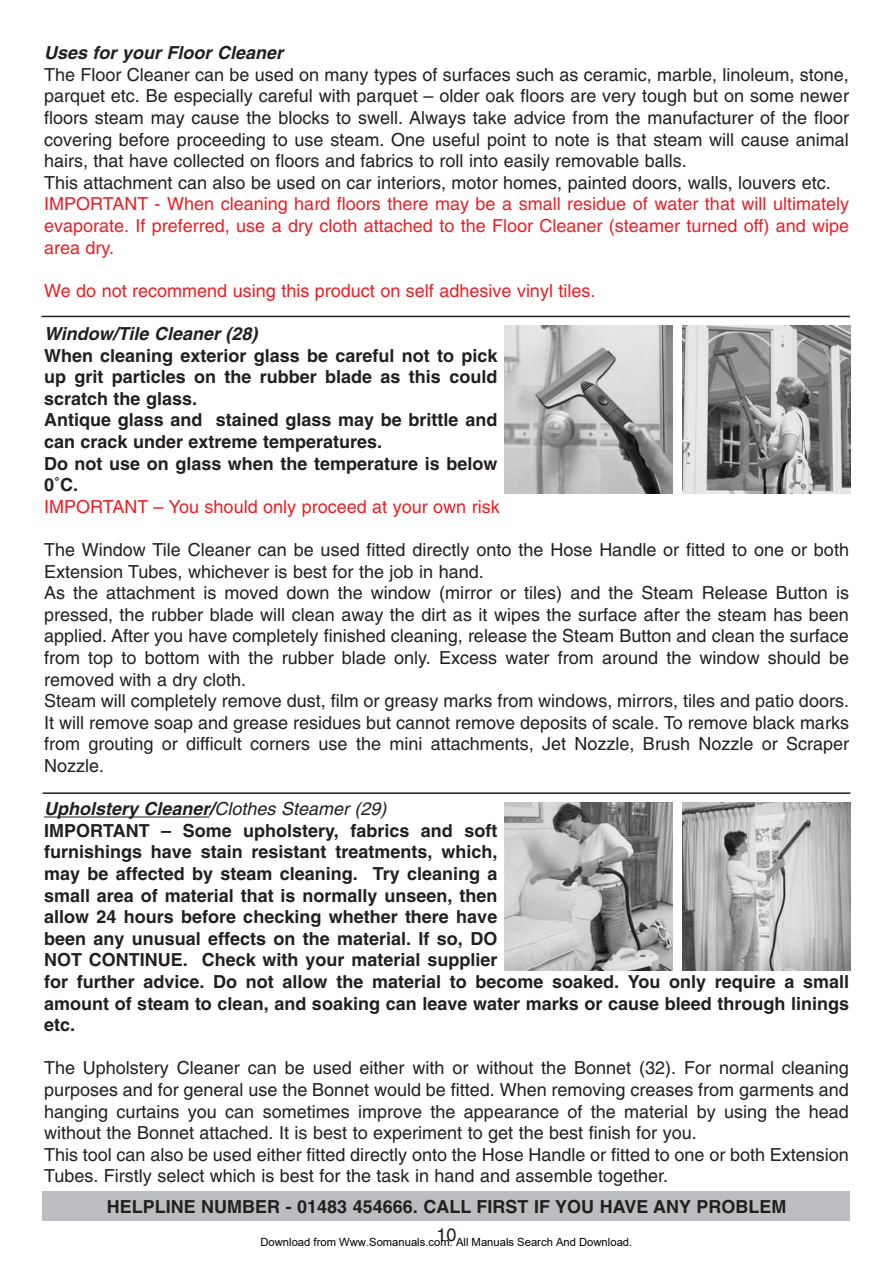
<style>
.page{position:relative;width:893px;height:1263px;background:#fff}
.page>*{position:absolute;margin:0;border:0;box-sizing:border-box;transform-origin:0 0}
.t1{font:18px/21.6px "Helvetica";color:#231f20}
.t2{font:700 18px/21.6px "Helvetica";color:#231f20}
.t3{font:18px/21.6px "Helvetica";color:#ee1e24;text-align:justify}
.t4{font:italic 700 18px "Helvetica";color:#231f20}
.t5{font:11.25px "Arial";color:#000}
.s1{font-style:italic}
.s2{font-weight:400;font-style:italic}
</style>
<div class="page">
<div style="left:43px;top:1191px;width:807px;height:29px;background:#bcbdc0"></div>
<hr style="left:44px;top:816px;width:166px;height:1px;background:#231f20">
<img style="left:505px;top:326px;width:168px;height:168px">
<img style="left:682px;top:326px;width:168px;height:168px">
<img style="left:505px;top:802px;width:168px;height:168px">
<img style="left:682px;top:802px;width:168px;height:168px">
<hr style="left:42px;top:316px;width:808px;height:1px;background:#231f20">
<hr style="left:43px;top:792px;width:807px;height:2px;background:#231f20">
<p class="t4" style="left:44px;top:46px;width:241px">Uses for your Floor Cleaner</p>
<p class="t1" style="left:44px;top:65px;width:806px">The Floor Cleaner can be used on many types of surfaces such as ceramic, marble, linoleum, stone, parquet etc. Be especially careful with parquet – older oak floors are very tough but on some newer floors steam may cause the blocks to swell. Always take advice from the manufacturer of the floor covering before proceeding to use steam. One useful point to note is that steam will cause animal hairs, that have collected on floors and fabrics to roll into easily removable balls.<br>This attachment can also be used on car interiors, motor homes, painted doors, walls, louvers etc.</p>
<p class="t3" style="left:44px;top:195px;width:807px">IMPORTANT - When cleaning hard floors there may be a small residue of water that will ultimately evaporate. If preferred, use a dry cloth attached to the Floor Cleaner (steamer turned off) and wipe area dry.</p>
<p class="t3" style="left:44px;top:281px;width:553px">We do not recommend using this product on self adhesive vinyl tiles.</p>
<p class="t4" style="left:44px;top:326px;width:215px">Window/Tile Cleaner (28)</p>
<p class="t2" style="left:44px;top:346px;width:455px">When cleaning exterior glass be careful not to pick up grit particles on the rubber blade as this could scratch the glass.<br>Antique glass and stained glass may be brittle and can crack under extreme temperatures.<br>Do not use on glass when the temperature is below 0˚C.</p>
<p class="t3" style="left:44px;top:497px;width:457px">IMPORTANT – You should only proceed at your own risk</p>
<p class="t1" style="left:44px;top:540px;width:807px">The Window Tile Cleaner can be used fitted directly onto the Hose Handle or fitted to one or both Extension Tubes, whichever is best for the job in hand.<br>As the attachment is moved down the window (mirror or tiles) and the Steam Release Button is pressed, the rubber blade will clean away the dirt as it wipes the surface after the steam has been applied. After you have completely finished cleaning, release the Steam Button and clean the surface from top to bottom with the rubber blade only. Excess water from around the window should be removed with a dry cloth.<br>Steam will completely remove dust, film or greasy marks from windows, mirrors, tiles and patio doors.<br>It will remove soap and grease residues but cannot remove deposits of scale. To remove black marks from grouting or difficult corners use the mini attachments, Jet Nozzle, Brush Nozzle or Scraper Nozzle.</p>
<p class="t2" style="left:44px;top:799px;width:807px"><span class="s1">Upholstery Cleaner/</span><span class="s2">Clothes Steamer (29)<br></span>IMPORTANT – Some upholstery, fabrics and soft<br>furnishings have stain resistant treatments, which,<br>may be affected by steam cleaning. Try cleaning a<br>small area of material that is normally unseen, then<br>allow 24 hours before checking whether there have<br>been any unusual effects on the material. If so, DO<br>NOT CONTINUE. Check with your material supplier<br>for further advice. Do not allow the material to become soaked. You only require a small amount of steam to clean, and soaking can leave water marks or cause bleed through linings etc.</p>
<p class="t1" style="left:44px;top:1059px;width:806px">The Upholstery Cleaner can be used either with or without the Bonnet (32). For normal cleaning purposes and for general use the Bonnet would be fitted. When removing creases from garments and hanging curtains you can sometimes improve the appearance of the material by using the head without the Bonnet attached. It is best to experiment to get the best finish for you.<br>This tool can also be used either fitted directly onto the Hose Handle or fitted to one or both Extension Tubes. Firstly select which is best for the task in hand and assemble together.</p>
<p class="t2" style="left:107px;top:1198px;width:681px">HELPLINE NUMBER - 01483 454666. CALL FIRST IF YOU HAVE ANY PROBLEM</p>
<p class="t1" style="left:436px;top:1225px;width:22px">10</p>
<p class="t5" style="left:260px;top:1235px;width:373px">Download from Www.Somanuals.com. All Manuals Search And Download.</p>
</div>
